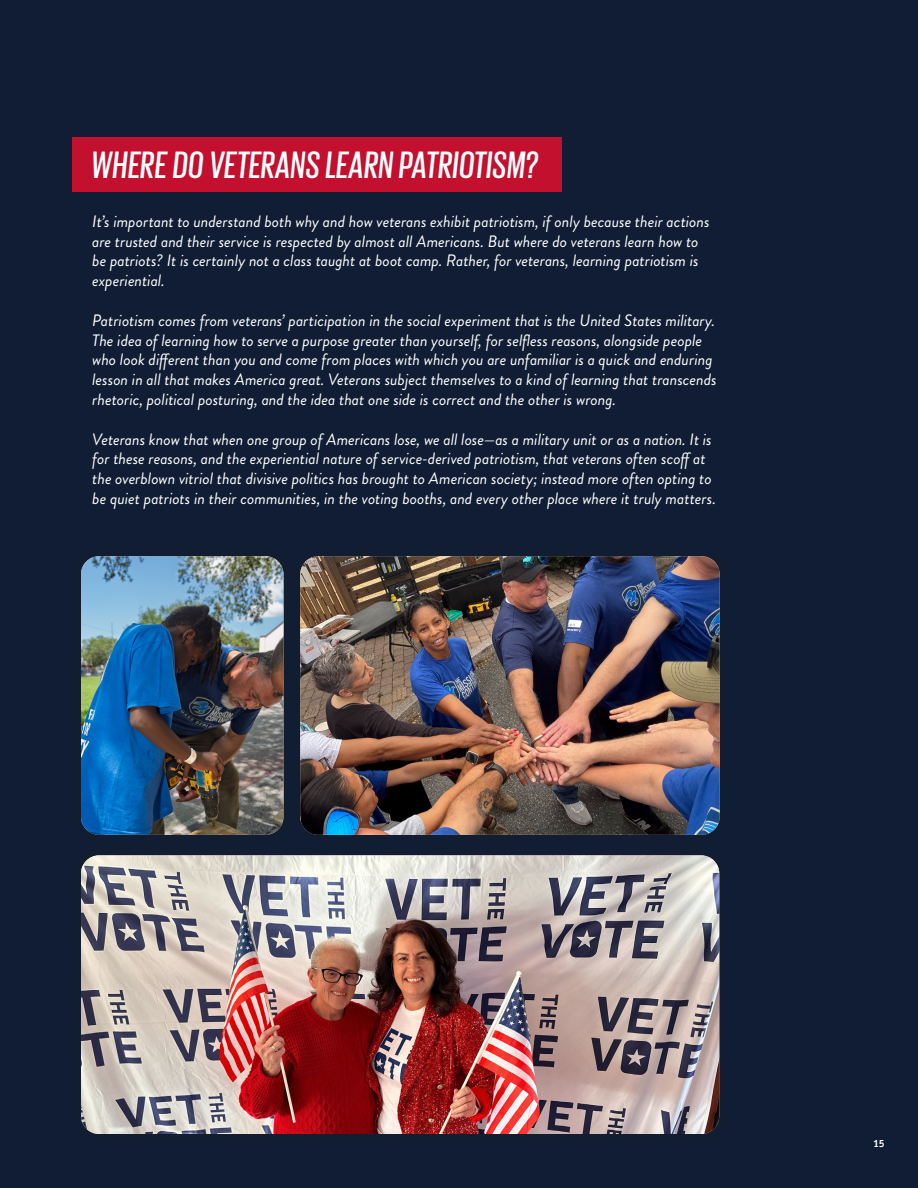
<style>
.page{position:relative;width:918px;height:1188px;background:#101d34}
.page>*{position:absolute;margin:0;border:0;box-sizing:border-box;transform-origin:0 0}
.t1{font:italic 500 39px "Giorgio Sans";letter-spacing:.015em;color:#fff}
.Body{font:italic 16.5px/19.8px "Brandon Grotesque";color:#fff}
.t2{font:700 10.5px "Officina Sans Std";color:#fff}
</style>
<div class="page">
<div style="left:73px;top:137px;width:489px;height:55px;background:#c3102f"></div>
<img style="left:300px;top:556px;width:420px;height:279px">
<img style="left:81px;top:855px;width:638px;height:279px">
<img style="left:81px;top:556px;width:203px;height:279px">
<p class="t1" style="left:91px;top:145px;width:448px">WHERE DO VETERANS LEARN PATRIOTISM?</p>
<p class="Body" style="left:92px;top:212px;width:619px">It’s important to understand both why and how veterans exhibit patriotism, if only because their actions are trusted and their service is respected by almost all Americans. But where do veterans learn how to be patriots? It is certainly not a class taught at boot camp. Rather, for veterans, learning patriotism is experiential.</p>
<p class="Body" style="left:92px;top:311px;width:626px">Patriotism comes from veterans’ participation in the social experiment that is the United States military.<br>The idea of learning how to serve a purpose greater than yourself, for selfless reasons, alongside people who look different than you and come from places with which you are unfamiliar is a quick and enduring lesson in all that makes America great. Veterans subject themselves to a kind of learning that transcends rhetoric, political posturing, and the idea that one side is correct and the other is wrong.</p>
<p class="Body" style="left:92px;top:429px;width:625px">Veterans know that when one group of Americans lose, we all lose—as a military unit or as a nation. It is for these reasons, and the experiential nature of service-derived patriotism, that veterans often scoff at the overblown vitriol that divisive politics has brought to American society; instead more often opting to be quiet patriots in their communities, in the voting booths, and every other place where it truly matters.</p>
<p class="t2" style="left:873px;top:1137px;width:13px">15</p>
</div>
